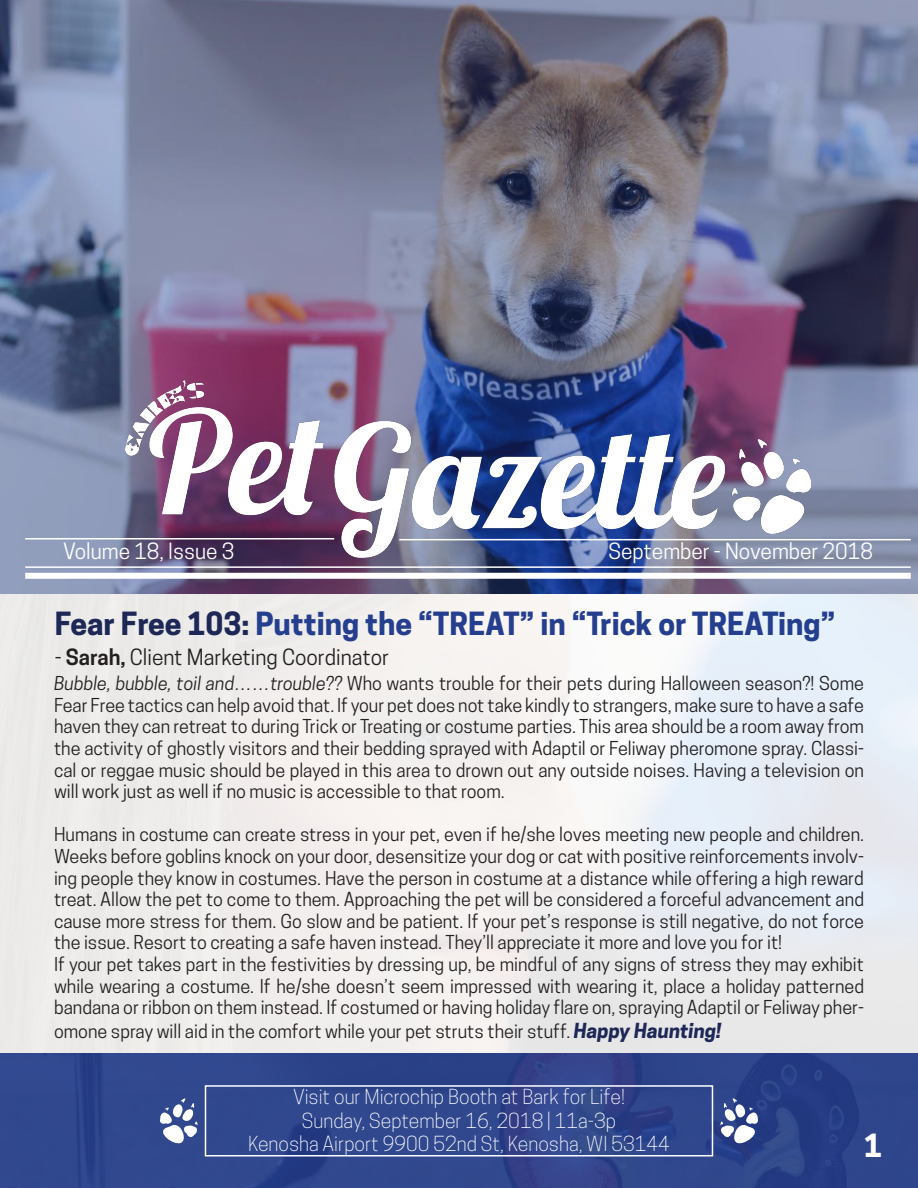
<style>
.page{position:relative;width:918px;height:1188px;background:#fff}
.page>*{position:absolute;margin:0;border:0;box-sizing:border-box;transform-origin:0 0}
.t1{font:700 30px "Cooper Hewitt";color:#253f8e}
.t2{font:700 30px "Cooper Hewitt";color:#fff}
.t3{font:21px "Cooper Hewitt";color:#fff}
.t4{font:21px "Cooper Hewitt";color:#231f20}
.t5{font:300 19.5px "Cooper Hewitt";color:#fff}
.t6{font:18px/21.6px "Cooper Hewitt";color:#231f20;text-align:justify}
.s1{color:#1d2857}
.s2{font-weight:600}
.s3{font-style:italic}
.s4{font-weight:700;font-style:italic;font-size:19.5px;color:#1d2857}
</style>
<div class="page">
<div style="left:0;top:1053px;width:918px;height:135px;background:linear-gradient(to right,#31488e,#2c4288)"></div>
<svg style="left:719px;top:1098px;width:43px;height:48px"></svg>
<svg style="left:156px;top:1098px;width:43px;height:48px"></svg>
<div style="left:205px;top:1085px;width:508px;height:71px;border:2px solid #fff"></div>
<img style="left:0;top:0;width:918px;height:594px">
<img style="left:125px;top:380px;width:686px;height:183px">
<hr style="left:25px;top:566px;width:886px;height:2px;background:#fff">
<div style="left:25px;top:573px;width:886px;height:6px;background:#fff"></div>
<hr style="left:25px;top:538px;width:309px;height:2px;background:#fff">
<hr style="left:399px;top:539px;width:512px;height:1px;background:#fff">
<p class="t3" style="left:63px;top:539px;width:173px">Volume 18, Issue 3</p>
<p class="t3" style="left:608px;top:539px;width:266px">September - November 2018</p>
<p class="t1" style="left:55px;top:606px;width:782px"><span class="s1">Fear Free 103:</span> Putting the “TREAT” in “Trick or TREATing”</p>
<p class="t4" style="left:55px;top:644px;width:336px">- <span class="s2">Sarah,</span> Client Marketing Coordinator</p>
<p class="t6" style="left:54px;top:673px;width:812px"><span class="s3">Bubble, bubble, toil and……trouble??</span> Who wants trouble for their pets during Halloween season?! Some Fear Free tactics can help avoid that. If your pet does not take kindly to strangers, make sure to have a safe haven they can retreat to during Trick or Treating or costume parties. This area should be a room away from the activity of ghostly visitors and their bedding sprayed with Adaptil or Feliway pheromone spray. Classi&shy;cal or reggae music should be played in this area to drown out any outside noises. Having a television on will work just as well if no music is accessible to that room.</p>
<p class="t6" style="left:54px;top:824px;width:812px">Humans in costume can create stress in your pet, even if he/she loves meeting new people and children.<br>Weeks before goblins knock on your door, desensitize your dog or cat with positive reinforcements involv&shy;ing people they know in costumes. Have the person in costume at a distance while offering a high reward treat. Allow the pet to come to them. Approaching the pet will be considered a forceful advancement and cause more stress for them. Go slow and be patient. If your pet’s response is still negative, do not force the issue. Resort to creating a safe haven instead. They’ll appreciate it more and love you for it!</p>
<p class="t6" style="left:54px;top:954px;width:812px">If your pet takes part in the festivities by dressing up, be mindful of any signs of stress they may exhibit while wearing a costume. If he/she doesn’t seem impressed with wearing it, place a holiday patterned bandana or ribbon on them instead. If costumed or having holiday flare on, spraying Adaptil or Feliway pher-</p>
<p class="t6" style="left:54px;top:1020px;width:669px">omone spray will aid in the comfort while your pet struts their stuff. <span class="s4">Happy Haunting!</span></p>
<p class="t5" style="left:293px;top:1086px;width:333px">Visit our Microchip Booth at Bark for Life!</p>
<p class="t5" style="left:302px;top:1109px;width:316px">Sunday, September 16, 2018 | 11a-3p</p>
<p class="t5" style="left:248px;top:1132px;width:423px">Kenosha Airport 9900 52nd St, Kenosha, WI 53144</p>
<p class="t2" style="left:864px;top:1127px;width:19px">1</p>
</div>
